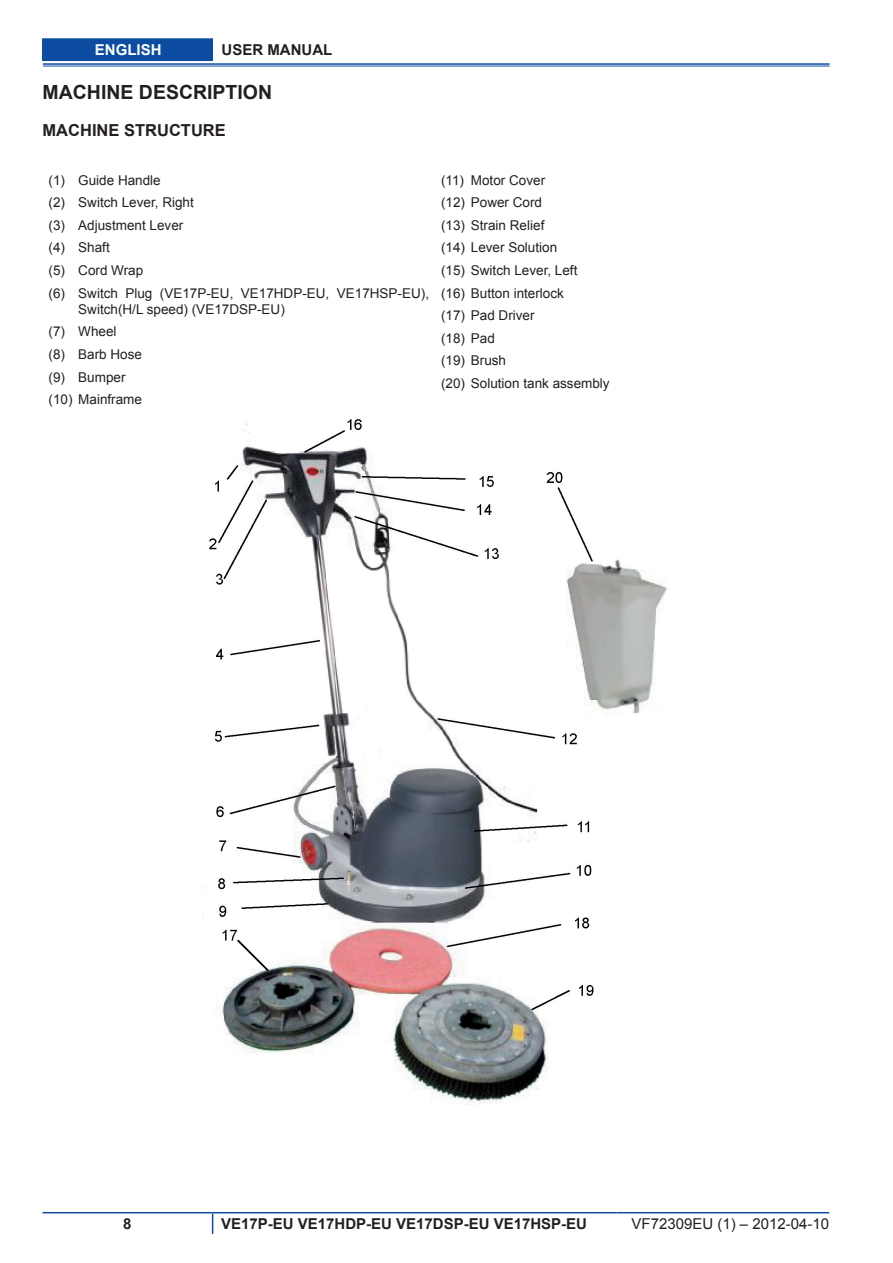
<style>
.page{position:relative;width:893px;height:1263px;background:#fff}
.page>*{position:absolute;margin:0;border:0;box-sizing:border-box;transform-origin:0 0}
.t1{font:700 19.5px "Arial";color:#231f20}
.t2{font:700 16.5px "Arial";color:#231f20}
.t3{font:700 15px "Arial";color:#231f20}
.t4{font:15px "Arial";color:#231f20}
.t5{font:700 15px "Arial";color:#fff}
.t6{font:13.5px/22.5px "Arial";color:#231f20}
</style>
<div class="page">
<hr style="left:43px;top:1212px;width:170px;height:1px;background:#0d4da1">
<svg style="left:212px;top:1213px;width:1px;height:21px"></svg>
<hr style="left:213px;top:1212px;width:404px;height:1px;background:#0d4da1">
<hr style="left:617px;top:1212px;width:212px;height:1px;background:#0d4da1">
<div style="left:43px;top:39px;width:170px;height:21px;background:#0d4da1"></div>
<hr style="left:43px;top:63px;width:170px;height:2px;background:#0d4da1">
<hr style="left:43px;top:66px;width:170px;height:1px;background:#0d4da1">
<hr style="left:213px;top:63px;width:617px;height:2px;background:#0d4da1">
<hr style="left:213px;top:66px;width:617px;height:1px;background:#0d4da1">
<hr style="left:42px;top:38px;width:171px;height:2px;background:#0d4da1">
<hr style="left:42px;top:40px;width:2px;height:20px;background:#0d4da1">
<hr style="left:42px;top:60px;width:171px;height:1px;background:#0d4da1">
<img style="left:209px;top:419px;width:458px;height:685px">
<p class="t5" style="left:95px;top:40px;width:68px">ENGLISH</p>
<p class="t3" style="left:221px;top:40px;width:112px">USER MANUAL</p>
<h1 class="t1" style="left:43px;top:80px;width:231px">MACHINE DESCRIPTION</h1>
<p class="t2" style="left:43px;top:119px;width:185px">MACHINE STRUCTURE</p>
<p class="t6" style="left:49px;top:169px;width:382px">(1) Guide Handle<br>(2) Switch Lever, Right<br>(3) Adjustment Lever<br>(4) Shaft<br>(5) Cord Wrap<br>(6) Switch Plug (VE17P-EU, VE17HDP-EU, VE17HSP-EU),</p>
<p class="t6" style="left:78px;top:298px;width:161px">Switch(H/L speed) (VE17DSP</p>
<p class="t6" style="left:257px;top:298px;width:29px">-EU)</p>
<p class="t6" style="left:49px;top:320px;width:95px">(7) Wheel<br>(8) Barb Hose (9) Bumper (10) Mainframe</p>
<p class="t6" style="left:441px;top:169px;width:170px">(11) Motor Cover<br>(12) Power Cord<br>(13) Strain Relief<br>(14) Lever Solution<br>(15) Switch Lever, Left<br>(16) Button interlock<br>(17) Pad Driver<br>(18) Pad<br>(19) Brush<br>(20) Solution tank assembly</p>
<p class="t3" style="left:123px;top:1214px;width:10px">8</p>
<p class="t3" style="left:221px;top:1214px;width:367px">VE17P-EU VE17HDP-EU VE17DSP-EU VE17HSP-EU</p>
<p class="t4" style="left:632px;top:1214px;width:199px">VF72309EU (1) – 2012-04-10</p>
</div>
